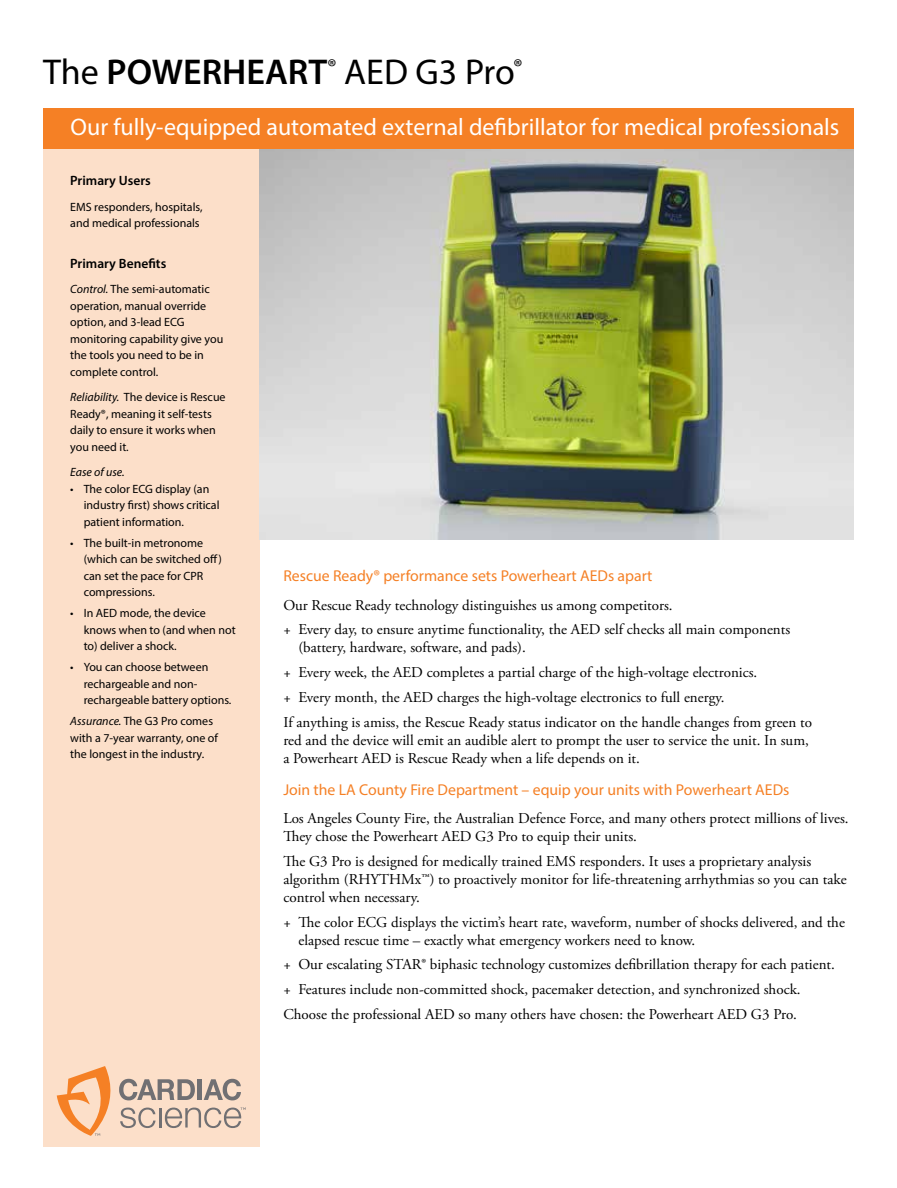
<style>
.page{position:relative;width:897px;height:1188px;background:#fff}
.page>*{position:absolute;margin:0;border:0;box-sizing:border-box;transform-origin:0 0}
.t1{font:36px "Myriad Pro";letter-spacing:-.005em;color:#000}
.t2{font:24px "Myriad Pro";color:#fff}
.t3{font:15.75px "Myriad Pro";color:#f58025}
.t4{font:15px/24.8px "Adobe Garamond Pro";color:#000}
.t5{font:600 13.5px "Myriad Pro";color:#000}
.t6{font:12px/16.5px "Myriad Pro";color:#000}
.t7{font:italic 12px "Myriad Pro";color:#000}
.s1{font-weight:600}
.s2{font-style:italic}
</style>
<div class="page">
<div style="left:43px;top:148px;width:216px;height:1000px;background:#fcdfc9"></div>
<svg style="left:57px;top:1066px;width:189px;height:70px"></svg>
<img style="left:259px;top:148px;width:594px;height:392px">
<div style="left:44px;top:108px;width:809px;height:40px;background:#f58025"></div>
<h1 class="t1" style="left:43px;top:49px;width:480px">The <span class="s1">POWERHEART</span><sup>®</sup> AED G3 Pro<sup>®</sup></h1>
<h2 class="t2" style="left:71px;top:112px;width:770px">Our fully-equipped automated external defibrillator for medical professionals</h2>
<p class="t5" style="left:70px;top:172px;width:82px">Primary Users</p>
<p class="t6" style="left:70px;top:198px;width:134px">EMS responders, hospitals, and medical professionals</p>
<p class="t5" style="left:70px;top:255px;width:98px">Primary Benefits</p>
<p class="t6" style="left:70px;top:281px;width:154px"><span class="s2">Control.</span> The semi-automatic operation, manual override option, and 3-lead ECG monitoring capability give you the tools you need to be in complete control.</p>
<p class="t6" style="left:70px;top:389px;width:157px"><span class="s2">Reliability.</span> The device is Rescue<br>Ready®, meaning it self-tests daily to ensure it works when you need it.</p>
<p class="t7" style="left:70px;top:465px;width:56px">Ease of use.</p>
<p class="t6" style="left:84px;top:480px;width:137px;text-indent:-14px">• The color ECG display (an industry first) shows critical patient information.</p>
<p class="t6" style="left:84px;top:534px;width:139px;text-indent:-14px">• The built-in metronome (which can be switched off) can set the pace for CPR compressions.</p>
<p class="t6" style="left:84px;top:605px;width:153px;text-indent:-14px">• In AED mode, the device knows when to (and when not to) deliver a shock.</p>
<p class="t6" style="left:84px;top:659px;width:149px;text-indent:-14px">• You can choose between rechargeable and non&shy;rechargeable battery options.</p>
<p class="t6" style="left:70px;top:713px;width:149px"><span class="s2">Assurance.</span> The G3 Pro comes with a 7-year warranty, one of the longest in the industry.</p>
<p class="t3" style="left:283px;top:566px;width:370px">Rescue Ready® performance sets Powerheart AEDs apart</p>
<p class="t4" style="left:283px;top:593px;width:508px">Our Rescue Ready technology distinguishes us among competitors.<br>+ Every day, to ensure anytime functionality, the AED self checks all main components</p>
<p class="t4" style="left:283px;top:636px;width:530px;text-indent:15px">(battery, hardware, software, and pads).<br>+ Every week, the AED completes a partial charge of the high-voltage electronics.<br>+ Every month, the AED charges the high-voltage electronics to full energy.<br>If anything is amiss, the Rescue Ready status indicator on the handle changes from green to</p>
<p class="t4" style="left:283px;top:731px;width:527px;line-height:18px">red and the device will emit an audible alert to prompt the user to service the unit. In sum, a Powerheart AED is Rescue Ready when a life depends on it.</p>
<p class="t3" style="left:283px;top:780px;width:507px">Join the LA County Fire Department – equip your units with Powerheart AEDs</p>
<p class="t4" style="left:283px;top:810px;width:566px;line-height:18px">Los Angeles County Fire, the Australian Defence Force, and many others protect millions of lives.<br>They chose the Powerheart AED G3 Pro to equip their units.</p>
<p class="t4" style="left:283px;top:853px;width:564px;line-height:18px">The G3 Pro is designed for medically trained EMS responders. It uses a proprietary analysis algorithm (RHYTHMx™) to proactively monitor for life-threatening arrhythmias so you can take control when necessary.</p>
<p class="t4" style="left:298px;top:913px;width:548px;line-height:18px;text-indent:-15px">+ The color ECG displays the victim’s heart rate, waveform, number of shocks delivered, and the elapsed rescue time – exactly what emergency workers need to know.</p>
<p class="t4" style="left:283px;top:953px;width:553px">+ Our escalating STAR® biphasic technology customizes defibrillation therapy for each patient. + Features include non-committed shock, pacemaker detection, and synchronized shock.<br>Choose the professional AED so many others have chosen: the Powerheart AED G3 Pro.</p>
</div>
